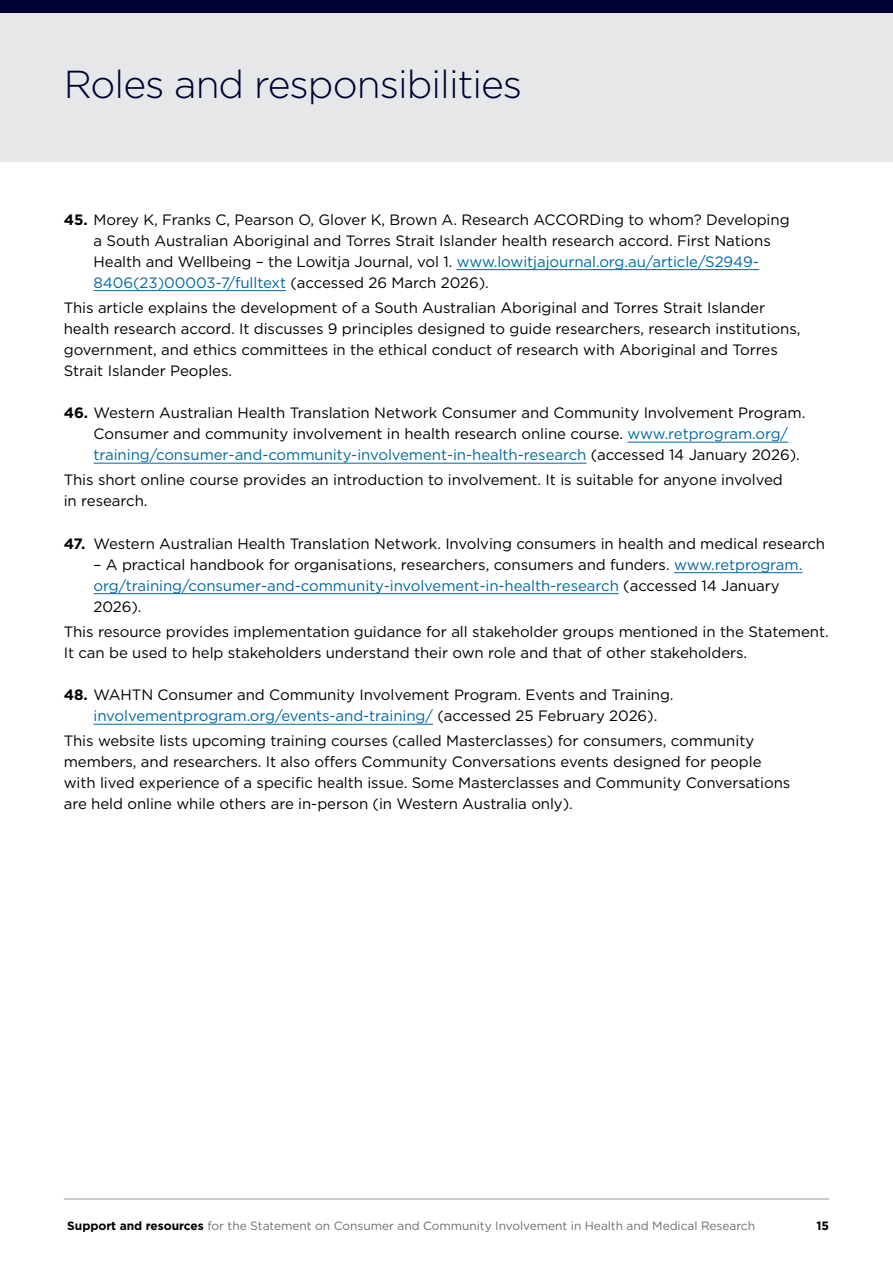
<style>
.page{position:relative;width:893px;height:1263px;background:#fff}
.page>*{position:absolute;margin:0;border:0;box-sizing:border-box;transform-origin:0 0}
.t1{font:300 39px "Gotham";letter-spacing:-.025em;color:#003}
.Body_copy{font:15px/21px "Gotham";letter-spacing:-.005em;color:#000}
.t2{font:12px "Gotham";letter-spacing:-.005em;color:#6d6e71}
.t3{font:700 12px "Gotham";color:#000}
.s1{font-weight:700}
.s2{color:#00689e}
.s3{font-weight:700;color:#000}
</style>
<div class="page">
<div style="left:0;top:13px;width:893px;height:149px;background:#e6e7e8"></div>
<div style="left:0;top:0;width:893px;height:13px;background:#003"></div>
<hr style="left:64px;top:1199px;width:765px;height:1px;background:#939598">
<hr style="left:457px;top:269px;width:302px;height:1px;background:#00689e">
<hr style="left:94px;top:290px;width:192px;height:1px;background:#00689e">
<hr style="left:627px;top:442px;width:161px;height:1px;background:#00689e">
<hr style="left:94px;top:463px;width:492px;height:1px;background:#00689e">
<hr style="left:674px;top:572px;width:128px;height:1px;background:#00689e">
<hr style="left:94px;top:593px;width:525px;height:1px;background:#00689e">
<hr style="left:94px;top:724px;width:339px;height:1px;background:#00689e">
<h1 class="t1" style="left:64px;top:60px;width:460px">Roles and responsibilities</h1>
<p class="Body_copy" style="left:94px;top:208px;width:698px;text-indent:-30px"><span class="s1">45.</span> Morey K, Franks C, Pearson O, Glover K, Brown A. Research ACCORDing to whom? Developing a South Australian Aboriginal and Torres Strait Islander health research accord. First Nations Health and Wellbeing – the Lowitja Journal, vol 1. <span class="s2">www.lowitjajournal.org.au/article/S2949- 8406(23)00003-7/fulltext</span> (accessed 26 March 2026).</p>
<p class="Body_copy" style="left:64px;top:297px;width:738px">This article explains the development of a South Australian Aboriginal and Torres Strait Islander health research accord. It discusses 9 principles designed to guide researchers, research institutions, government, and ethics committees in the ethical conduct of research with Aboriginal and Torres Strait Islander Peoples.</p>
<p class="Body_copy" style="left:94px;top:402px;width:713px;text-indent:-30px"><span class="s1">46.</span> Western Australian Health Translation Network Consumer and Community Involvement Program.<br>Consumer and community involvement in health research online course. <span class="s2">www.retprogram.org/ training/consumer-and-community-involvement-in-health-research</span> (accessed 14 January 2026).</p>
<p class="Body_copy" style="left:64px;top:469px;width:720px">This short online course provides an introduction to involvement. It is suitable for anyone involved in research.</p>
<p class="Body_copy" style="left:64px;top:532px;width:763px"><span class="s1">47.</span> Western Australian Health Translation Network. Involving consumers in health and medical research</p>
<p class="Body_copy" style="left:94px;top:553px;width:710px">– A practical handbook for organisations, researchers, consumers and funders. <span class="s2">www.retprogram. org/training/consumer-and-community-involvement-in-health-research</span> (accessed 14 January<br>2026).</p>
<p class="Body_copy" style="left:64px;top:621px;width:766px">This resource provides implementation guidance for all stakeholder groups mentioned in the Statement.<br>It can be used to help stakeholders understand their own role and that of other stakeholders.</p>
<p class="Body_copy" style="left:94px;top:684px;width:582px;text-indent:-30px"><span class="s1">48.</span> WAHTN Consumer and Community Involvement Program. Events and Training. <span class="s2">involvementprogram.org/events-and-training/</span> (accessed 25 February 2026).</p>
<p class="Body_copy" style="left:64px;top:730px;width:728px">This website lists upcoming training courses (called Masterclasses) for consumers, community members, and researchers. It also offers Community Conversations events designed for people with lived experience of a specific health issue. Some Masterclasses and Community Conversations are held online while others are in-person (in Western Australia only).</p>
<p class="t2" style="left:67px;top:1218px;width:689px"><span class="s3">Support and resources</span> for the Statement on Consumer and Community Involvement in Health and Medical Research</p>
<p class="t3" style="left:817px;top:1218px;width:14px">15</p>
</div>
